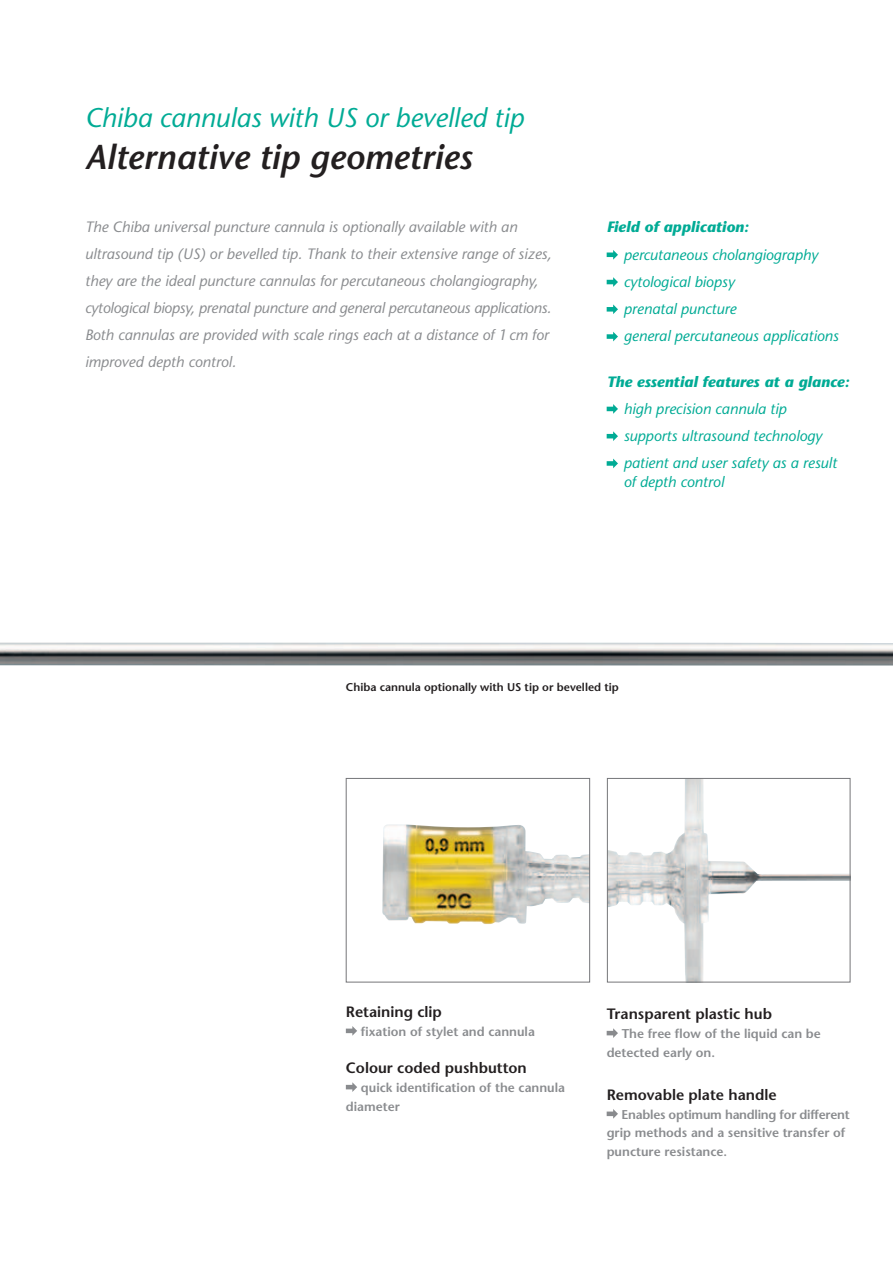
<style>
.page{position:relative;width:893px;height:1263px;background:#fff}
.page>*{position:absolute;margin:0;border:0;box-sizing:border-box;transform-origin:0 0}
.t1{font:italic 600 34.5px "Stone Sans";color:#231f20}
.t2{font:italic 27px "Stone Sans";color:#00ab95}
.t3{font:italic 15px/27px "Stone Sans";color:#8a8c8f}
.t4{font:italic 15px/27.3px "Stone Sans";color:#00ab95}
.t5{font:600 15px "Stone Sans";color:#231f20}
.t6{font:italic 700 15px "Stone Sans";color:#00ab95}
.t7{font:600 12.75px/18.8px "Stone Sans";color:#8a8c8f}
.t8{font:600 11.25px "Stone Sans";color:#231f20}
</style>
<div class="page">
<img style="left:609px;top:780px;width:239px;height:200px">
<div style="left:607px;top:778px;width:243px;height:204px;border:1px solid #757679"></div>
<img style="left:382px;top:824px;width:206px;height:100px">
<div style="left:346px;top:778px;width:244px;height:204px;border:1px solid #757679"></div>
<img style="left:0;top:642px;width:893px;height:24px">
<svg style="left:607px;top:1028px;width:11px;height:10px"></svg>
<svg style="left:607px;top:1109px;width:11px;height:10px"></svg>
<svg style="left:346px;top:1026px;width:11px;height:10px"></svg>
<svg style="left:346px;top:1082px;width:11px;height:10px"></svg>
<svg style="left:607px;top:404px;width:11px;height:10px"></svg>
<svg style="left:607px;top:431px;width:11px;height:10px"></svg>
<svg style="left:607px;top:459px;width:11px;height:9px"></svg>
<svg style="left:607px;top:250px;width:11px;height:10px"></svg>
<svg style="left:607px;top:277px;width:11px;height:10px"></svg>
<svg style="left:607px;top:304px;width:11px;height:10px"></svg>
<svg style="left:607px;top:332px;width:11px;height:9px"></svg>
<h2 class="t2" style="left:85px;top:107px;width:440px">Chiba cannulas with US or bevelled tip</h2>
<h1 class="t1" style="left:85px;top:143px;width:389px">Alternative tip geometries</h1>
<p class="t3" style="left:85px;top:215px;width:468px">The Chiba universal puncture cannula is optionally available with an ultrasound tip (US) or bevelled tip. Thank to their extensive range of sizes, they are the ideal puncture cannulas for percutaneous cholangiography, cytological biopsy, prenatal puncture and general percutaneous applications.<br>Both cannulas are provided with scale rings each at a distance of 1 cm for improved depth control.</p>
<p class="t6" style="left:607px;top:221px;width:144px">Field of application:</p>
<p class="t4" style="left:624px;top:242px;width:217px">percutaneous cholangiography cytological biopsy<br>prenatal puncture<br>general percutaneous applications</p>
<p class="t6" style="left:607px;top:375px;width:244px">The essential features at a glance:</p>
<p class="t4" style="left:624px;top:396px;width:215px">high precision cannula tip supports ultrasound technology patient and user safety as a result</p>
<p class="t4" style="left:624px;top:470px;width:102px">of depth control</p>
<p class="t8" style="left:346px;top:683px;width:274px">Chiba cannula optionally with US tip or bevelled tip</p>
<p class="t5" style="left:346px;top:1006px;width:98px">Retaining clip</p>
<p class="t7" style="left:361px;top:1023px;width:176px">fixation of stylet and cannula</p>
<p class="t5" style="left:346px;top:1062px;width:183px">Colour coded pushbutton</p>
<p class="t7" style="left:346px;top:1079px;width:221px;text-indent:15px">quick identification of the cannula diameter</p>
<p class="t5" style="left:607px;top:1008px;width:167px">Transparent plastic hub</p>
<p class="t7" style="left:607px;top:1025px;width:216px;text-indent:15px">The free flow of the liquid can be detected early on.</p>
<p class="t5" style="left:607px;top:1089px;width:171px">Removable plate handle</p>
<p class="t7" style="left:607px;top:1106px;width:245px;text-indent:15px">Enables optimum handling for different grip methods and a sensitive transfer of puncture resistance.</p>
</div>
